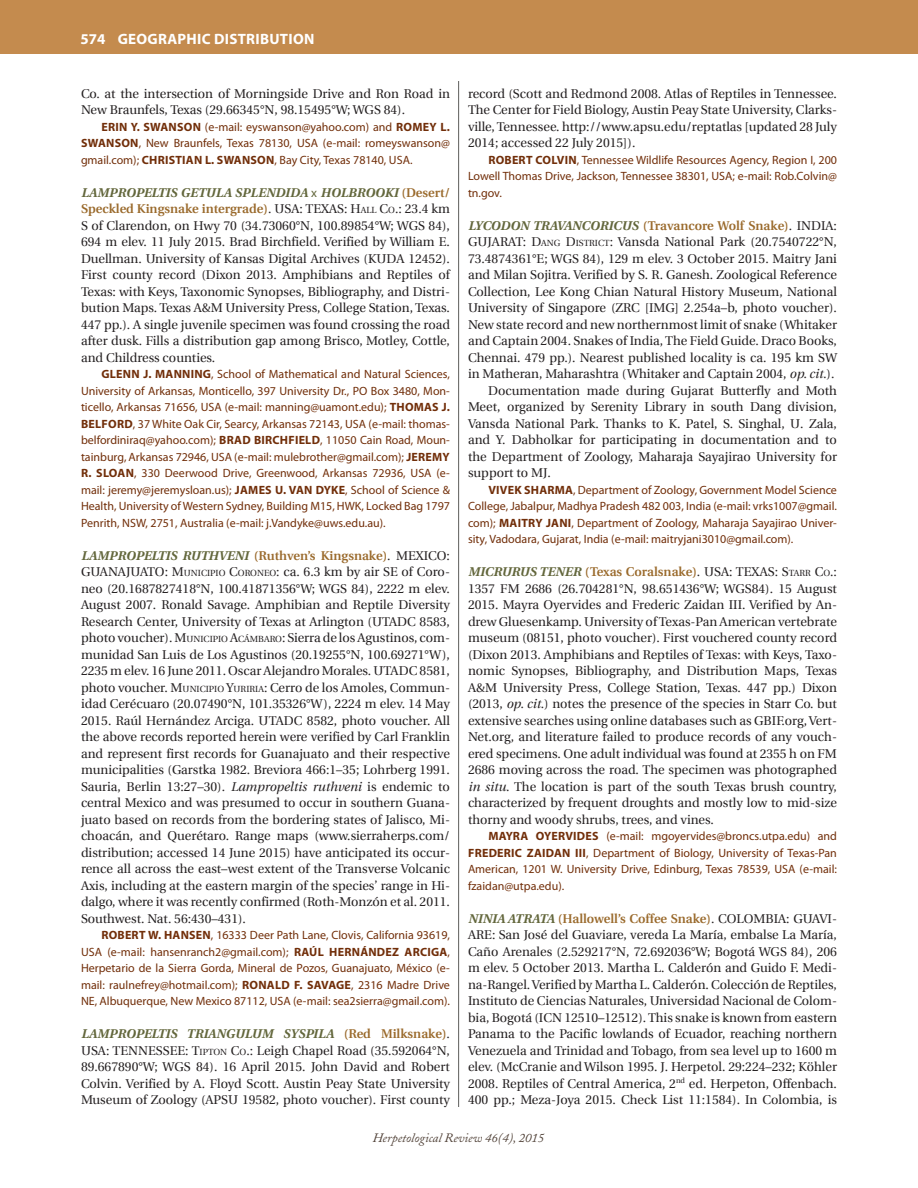
<style>
.page{position:relative;width:918px;height:1188px;background:#fff}
.page>*{position:absolute;margin:0;border:0;box-sizing:border-box;transform-origin:0 0}
.t1{font:700 15px "Myriad Pro";letter-spacing:.02em;color:#fff}
.Geo_Dist_nested_para{font:12.75px/16.5px "Utopia";color:#231f20;text-align:justify}
.t2{font:italic 12.75px "Adobe Caslon";color:#504137}
.Geo_Dist_authors{font:12px/16.5px "Myriad Pro";color:#712e09;text-align:justify}
.s1{font-weight:700}
.s2{font-weight:700;font-style:italic;color:#63673c}
.s3{font-family:"Myriad Pro";color:#63673c}
.s4{font-weight:600;color:#9a6a2c}
.s5{font-style:inherit}
.s6{font-size:8.85px}
.s7{font-style:italic}
</style>
<div class="page">
<hr style="left:458px;top:81px;width:1px;height:1026px;background:#5e5e5c">
<div style="left:0;top:0;width:918px;height:54px;background:#c48b4e"></div>
<p class="t1" style="left:80px;top:29px;width:236px">574 GEOGRAPHIC DISTRIBUTION</p>
<p class="Geo_Dist_nested_para" style="left:81px;top:85px;width:371px">Co. at the intersection of Morningside Drive and Ron Road in<br>New Braunfels, Texas (29.66345°N, 98.15495°W; WGS 84).</p>
<p class="Geo_Dist_authors" style="left:81px;top:118px;width:371px;text-indent:20px"><span class="s1">ERIN Y. SWANSON</span> (e-mail: eyswanson@yahoo.com) and <span class="s1">ROMEY L.<br>SWANSON</span>, New Braunfels, Texas 78130, USA (e-mail: romeyswanson@ gmail.com); <span class="s1">CHRISTIAN L. SWANSON</span>, Bay City, Texas 78140, USA.</p>
<p class="Geo_Dist_nested_para" style="left:81px;top:184px;width:371px"><span class="s2">LAMPROPELTIS GETULA SPLENDIDA</span> <span class="s3">x</span> <span class="s2">HOLBROOKI</span> <span class="s4">(Desert/ Speckled Kingsnake intergrade)</span>. USA: TEXAS: <span class="s5">H</span><span class="s6">ALL</span> <span class="s5">C</span><span class="s6">O</span>.: 23.4 km S of Clarendon, on Hwy 70 (34.73060°N, 100.89854°W; WGS 84), 694 m elev. 11 July 2015. Brad Birchfield. Verified by William E.<br>Duellman. University of Kansas Digital Archives (KUDA 12452).<br>First county record (Dixon 2013. Amphibians and Reptiles of Texas: with Keys, Taxonomic Synopses, Bibliography, and Distri&shy;bution Maps. Texas A&amp;M University Press, College Station, Texas.<br>447 pp.). A single juvenile specimen was found crossing the road after dusk. Fills a distribution gap among Brisco, Motley, Cottle, and Childress counties.</p>
<p class="Geo_Dist_authors" style="left:81px;top:366px;width:371px;text-indent:20px"><span class="s1">GLENN J. MANNING</span>, School of Mathematical and Natural Sciences, University of Arkansas, Monticello, 397 University Dr., PO Box 3480, Mon&shy;ticello, Arkansas 71656, USA (e-mail: manning@uamont.edu); <span class="s1">THOMAS J.<br>BELFORD</span>, 37 White Oak Cir, Searcy, Arkansas 72143, USA (e-mail: thomas&shy;belfordiniraq@yahoo.com); <span class="s1">BRAD BIRCHFIELD</span>, 11050 Cain Road, Moun&shy;tainburg, Arkansas 72946, USA (e-mail: mulebrother@gmail.com); <span class="s1">JEREMY R. SLOAN</span>, 330 Deerwood Drive, Greenwood, Arkansas 72936, USA (e&shy;mail: jeremy@jeremysloan.us); <span class="s1">JAMES U. VAN DYKE</span>, School of Science &amp; Health, University of Western Sydney, Building M15, HWK, Locked Bag 1797<br>Penrith, NSW, 2751, Australia (e-mail: j.Vandyke@uws.edu.au).</p>
<p class="Geo_Dist_nested_para" style="left:81px;top:547px;width:371px"><span class="s2">LAMPROPELTIS RUTHVENI</span> <span class="s4">(Ruthven’s Kingsnake)</span>. MEXICO:<br>GUANAJUATO: <span class="s5">M</span><span class="s6">UNICIPIO</span> <span class="s5">C</span><span class="s6">ORONEO</span>: ca. 6.3 km by air SE of Coro&shy;neo (20.1687827418°N, 100.41871356°W; WGS 84), 2222 m elev.<br>August 2007. Ronald Savage. Amphibian and Reptile Diversity Research Center, University of Texas at Arlington (UTADC 8583, photo voucher). <span class="s5">M</span><span class="s6">UNICIPIO</span> <span class="s5">A</span><span class="s6">CÁMBARO</span>: Sierra de los Agustinos, com&shy;munidad San Luis de Los Agustinos (20.19255°N, 100.69271°W), 2235 m elev. 16 June 2011. Oscar Alejandro Morales. UTADC 8581, photo voucher. <span class="s5">M</span><span class="s6">UNICIPIO</span> <span class="s5">Y</span><span class="s6">URIRIA</span>: Cerro de los Amoles, Commun&shy;idad Cerécuaro (20.07490°N, 101.35326°W), 2224 m elev. 14 May 2015. Raúl Hernández Arciga. UTADC 8582, photo voucher. All the above records reported herein were verified by Carl Franklin and represent first records for Guanajuato and their respective municipalities (Garstka 1982. Breviora 466:1–35; Lohrberg 1991.<br>Sauria, Berlin 13:27–30). <span class="s7">Lampropeltis ruthveni</span> is endemic to central Mexico and was presumed to occur in southern Guana&shy;juato based on records from the bordering states of Jalisco, Mi&shy;choacán, and Querétaro. Range maps (www.sierraherps.com/ distribution; accessed 14 June 2015) have anticipated its occur&shy;rence all across the east–west extent of the Transverse Volcanic Axis, including at the eastern margin of the species’ range in Hi&shy;dalgo, where it was recently confirmed (Roth-Monzón et al. 2011.<br>Southwest. Nat. 56:430–431).</p>
<p class="Geo_Dist_authors" style="left:81px;top:927px;width:371px;text-indent:20px"><span class="s1">ROBERT W. HANSEN</span>, 16333 Deer Path Lane, Clovis, California 93619, USA (e-mail: hansenranch2@gmail.com); <span class="s1">RAÚL HERNÁNDEZ ARCIGA</span>, Herpetario de la Sierra Gorda, Mineral de Pozos, Guanajuato, México (e&shy;mail: raulnefrey@hotmail.com); <span class="s1">RONALD F. SAVAGE</span>, 2316 Madre Drive NE, Albuquerque, New Mexico 87112, USA (e-mail: sea2sierra@gmail.com).</p>
<p class="Geo_Dist_nested_para" style="left:81px;top:1026px;width:370px"><span class="s2">LAMPROPELTIS TRIANGULUM SYSPILA</span> <span class="s4">(Red Milksnake)</span>.<br>USA: TENNESSEE: <span class="s5">T</span><span class="s6">IPTON</span> <span class="s5">C</span><span class="s6">O</span>.: Leigh Chapel Road (35.592064°N, 89.667890°W; WGS 84). 16 April 2015. John David and Robert Colvin. Verified by A. Floyd Scott. Austin Peay State University Museum of Zoology (APSU 19582, photo voucher). First county</p>
<p class="Geo_Dist_nested_para" style="left:468px;top:85px;width:371px">record (Scott and Redmond 2008. Atlas of Reptiles in Tennessee.<br>The Center for Field Biology, Austin Peay State University, Clarks&shy;ville, Tennessee. http://www.apsu.edu/reptatlas [updated 28 July 2014; accessed 22 July 2015]).</p>
<p class="Geo_Dist_authors" style="left:468px;top:151px;width:371px;text-indent:20px"><span class="s1">ROBERT COLVIN</span>, Tennessee Wildlife Resources Agency, Region I, 200<br>Lowell Thomas Drive, Jackson, Tennessee 38301, USA; e-mail: Rob.Colvin@ tn.gov.</p>
<p class="Geo_Dist_nested_para" style="left:468px;top:217px;width:371px"><span class="s2">LYCODON TRAVANCORICUS</span> <span class="s4">(Travancore Wolf Snake)</span>. INDIA:<br>GUJARAT: <span class="s5">D</span><span class="s6">ANG</span> <span class="s5">D</span><span class="s6">ISTRICT</span>: Vansda National Park (20.7540722°N, 73.4874361°E; WGS 84), 129 m elev. 3 October 2015. Maitry Jani and Milan Sojitra. Verified by S. R. Ganesh. Zoological Reference Collection, Lee Kong Chian Natural History Museum, National University of Singapore (ZRC [IMG] 2.254a–b, photo voucher).<br>New state record and new northernmost limit of snake (Whitaker and Captain 2004. Snakes of India, The Field Guide. Draco Books, Chennai. 479 pp.). Nearest published locality is ca. 195 km SW in Matheran, Maharashtra (Whitaker and Captain 2004, <span class="s7">op. cit.</span>).</p>
<p class="Geo_Dist_nested_para" style="left:468px;top:382px;width:371px;text-indent:20px">Documentation made during Gujarat Butterfly and Moth Meet, organized by Serenity Library in south Dang division, Vansda National Park. Thanks to K. Patel, S. Singhal, U. Zala, and Y. Dabholkar for participating in documentation and to the Department of Zoology, Maharaja Sayajirao University for support to MJ.</p>
<p class="Geo_Dist_authors" style="left:468px;top:481px;width:371px;text-indent:20px"><span class="s1">VIVEK SHARMA</span>, Department of Zoology, Government Model Science College, Jabalpur, Madhya Pradesh 482 003, India (e-mail: vrks1007@gmail. com); <span class="s1">MAITRY JANI</span>, Department of Zoology, Maharaja Sayajirao Univer&shy;sity, Vadodara, Gujarat, India (e-mail: maitryjani3010@gmail.com).</p>
<p class="Geo_Dist_nested_para" style="left:468px;top:564px;width:371px"><span class="s2">MICRURUS TENER</span> <span class="s4">(Texas Coralsnake)</span>. USA: TEXAS: <span class="s5">S</span><span class="s6">TARR</span> <span class="s5">C</span><span class="s6">O</span>.:<br>1357 FM 2686 (26.704281°N, 98.651436°W; WGS84). 15 August 2015. Mayra Oyervides and Frederic Zaidan III. Verified by An&shy;drew Gluesenkamp. University of Texas-Pan American vertebrate museum (08151, photo voucher). First vouchered county record (Dixon 2013. Amphibians and Reptiles of Texas: with Keys, Taxo&shy;nomic Synopses, Bibliography, and Distribution Maps, Texas A&amp;M University Press, College Station, Texas. 447 pp.) Dixon (2013, <span class="s7">op. cit</span>.) notes the presence of the species in Starr Co. but extensive searches using online databases such as GBIF.org, Vert-Net.org, and literature failed to produce records of any vouch&shy;ered specimens. One adult individual was found at 2355 h on FM 2686 moving across the road. The specimen was photographed <span class="s7">in situ</span>. The location is part of the south Texas brush country, characterized by frequent droughts and mostly low to mid-size thorny and woody shrubs, trees, and vines.</p>
<p class="Geo_Dist_authors" style="left:468px;top:828px;width:371px;text-indent:20px"><span class="s1">MAYRA OYERVIDES</span> (e-mail: mgoyervides@broncs.utpa.edu) and <span class="s1">FREDERIC ZAIDAN III</span>, Department of Biology, University of Texas-Pan American, 1201 W. University Drive, Edinburg, Texas 78539, USA (e-mail: fzaidan@utpa.edu).</p>
<p class="Geo_Dist_nested_para" style="left:468px;top:910px;width:371px"><span class="s2">NINIA ATRATA</span> <span class="s4">(Hallowell’s Coffee Snake)</span>. COLOMBIA: GUAVI-ARE: San José del Guaviare, vereda La María, embalse La María, Caño Arenales (2.529217°N, 72.692036°W; Bogotá WGS 84), 206 m elev. 5 October 2013. Martha L. Calderón and Guido F. Medi&shy;na-Rangel. Verified by Martha L. Calderón. Colección de Reptiles, Instituto de Ciencias Naturales, Universidad Nacional de Colom&shy;bia, Bogotá (ICN 12510–12512). This snake is known from eastern Panama to the Pacific lowlands of Ecuador, reaching northern Venezuela and Trinidad and Tobago, from sea level up to 1600 m elev. (McCranie and Wilson 1995. J. Herpetol. 29:224–232; Köhler 2008. Reptiles of Central America, 2<sup>nd</sup> ed. Herpeton, Offenbach.<br>400 pp.; Meza-Joya 2015. Check List 11:1584). In Colombia, is</p>
<p class="t2" style="left:373px;top:1131px;width:173px">Herpetological Review 46(4), 2015</p>
</div>
